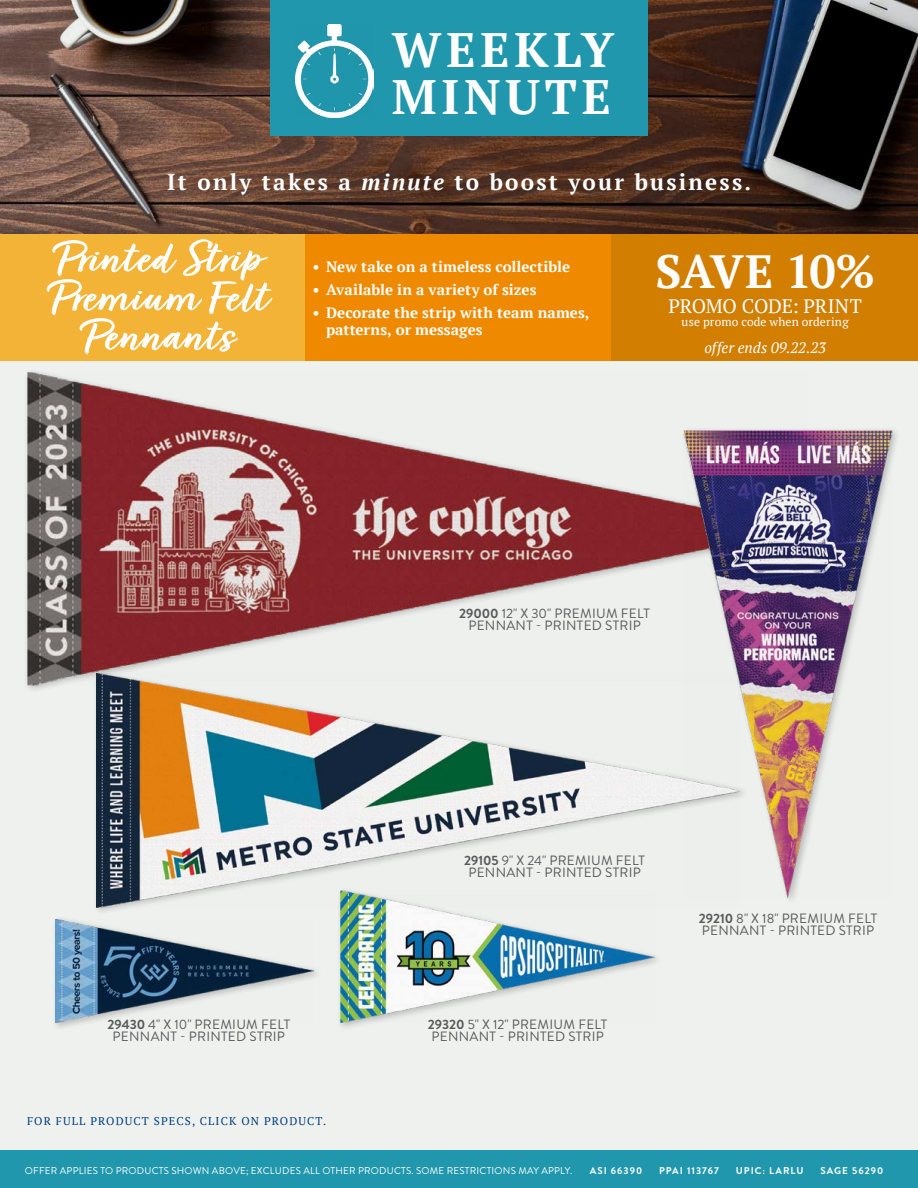
<style>
.page{position:relative;width:918px;height:1188px;background:#eff1ef}
.page>*{position:absolute;margin:0;border:0;box-sizing:border-box;transform-origin:0 0}
.t1{font:700 48.15px/47px "PT Serif";letter-spacing:.1em;color:#fff}
.t2{font:48px/39px "Turbinado Bold Pro";letter-spacing:.01em;color:#fff;text-align:center;scale:1.2 1}
.t3{font:700 46.5px "PT Serif";letter-spacing:-.035em;color:#fff}
.t4{font:700 22.5px "PT Serif";letter-spacing:.1em;color:#fff}
.t5{font:19.5px "PT Serif";letter-spacing:-.015em;color:#fff}
.t6{font:700 15px/16.5px "PT Serif";letter-spacing:.005em;color:#fff}
.t7{font:italic 15px "PT Serif";color:#fff}
.t8{font:13.5px/12.5px "Brandon Grotesque";letter-spacing:.02em;color:#58595b;text-align:center}
.t9{font:12px "PT Serif";letter-spacing:.005em;color:#fff}
.t10{font:11.25px "PT Serif";letter-spacing:.1em;color:#003e7e}
.t11{font:9.9px "Brandon Grotesque";letter-spacing:.02em;color:#fff}
.t12{font:700 9.9px "Brandon Grotesque";letter-spacing:.1em;color:#fff}
.s1{font-style:italic}
.s2{font-weight:700}
</style>
<div class="page">
<img style="left:0;top:0;width:918px;height:234px">
<div style="left:0;top:1150px;width:918px;height:38px;background:#2097ad"></div>
<div style="left:270px;top:0;width:378px;height:135px;background:#2097ad"></div>
<div style="left:0;top:234px;width:306px;height:127px;background:#f3b336"></div>
<div style="left:306px;top:234px;width:306px;height:127px;background:#ef8a00"></div>
<div style="left:612px;top:234px;width:306px;height:127px;background:#d27e00"></div>
<img style="left:296px;top:24px;width:77px;height:93px">
<img style="left:27px;top:373px;width:653px;height:313px">
<div style="left:92px;top:670px;width:657px;height:246px;background:#000;opacity:.21"></div>
<img style="left:97px;top:674px;width:644px;height:233px">
<div style="left:680px;top:426px;width:221px;height:480px;background:#000;opacity:.21"></div>
<img style="left:684px;top:431px;width:208px;height:467px">
<div style="left:336px;top:887px;width:328px;height:145px;background:#eff1ef"></div>
<img style="left:340px;top:891px;width:315px;height:132px">
<div style="left:51px;top:915px;width:272px;height:117px;background:#eff1ef"></div>
<img style="left:56px;top:919px;width:258px;height:104px">
<h1 class="t1" style="left:392px;top:26px;width:224px">WEEKLY<br>MINUTE</h1>
<h3 class="t4" style="left:167px;top:167px;width:585px">It only takes a <span class="s1">minute</span> to boost your business.</h3>
<h2 class="t2" style="left:50px;top:243px;width:183px">Printed Strip<br>Premium Felt<br>Pennants</h2>
<p class="t6" style="left:313px;top:258px;width:259px">• New take on a timeless collectible</p>
<p class="t6" style="left:313px;top:281px;width:225px">• Available in a variety of sizes</p>
<p class="t6" style="left:326px;top:305px;width:265px;text-indent:-14px">• Decorate the strip with team names, patterns, or messages</p>
<h3 class="t3" style="left:655px;top:241px;width:221px">SAVE 10%</h3>
<h3 class="t5" style="left:669px;top:294px;width:195px">PROMO CODE: PRINT</h3>
<p class="t9" style="left:682px;top:314px;width:169px">use promo code when ordering</p>
<p class="t7" style="left:704px;top:339px;width:123px">offer ends 09.22.23</p>
<p class="t8" style="left:107px;top:1018px;width:184px"><span class="s2">29430</span> 4" X 10" PREMIUM FELT<br>PENNANT - PRINTED STRIP</p>
<p class="t8" style="left:459px;top:607px;width:192px"><span class="s2">29000</span> 12" X 30" PREMIUM FELT<br>PENNANT - PRINTED STRIP</p>
<p class="t8" style="left:464px;top:854px;width:182px"><span class="s2">29105</span> 9" X 24" PREMIUM FELT<br>PENNANT - PRINTED STRIP</p>
<p class="t8" style="left:428px;top:1018px;width:181px;text-align:left"><span class="s2">29320</span> 5" X 12" PREMIUM FELT<br>PENNANT - PRINTED STRIP</p>
<p class="t8" style="left:699px;top:912px;width:180px;text-align:left"><span class="s2">29210</span> 8" X 18" PREMIUM FELT<br>PENNANT - PRINTED STRIP</p>
<p class="t10" style="left:27px;top:1114px;width:301px">FOR FULL PRODUCT SPECS, CLICK ON PRODUCT.</p>
<p class="t11" style="left:25px;top:1163px;width:549px">OFFER APPLIES TO PRODUCTS SHOWN ABOVE; EXCLUDES ALL OTHER PRODUCTS. SOME RESTRICTIONS MAY APPLY.</p>
<p class="t12" style="left:590px;top:1163px;width:54px">ASI 66390</p>
<p class="t12" style="left:659px;top:1163px;width:61px">PPAI 113767</p>
<p class="t12" style="left:736px;top:1163px;width:69px">UPIC: LARLU</p>
<p class="t12" style="left:820px;top:1163px;width:64px">SAGE 56290</p>
</div>
